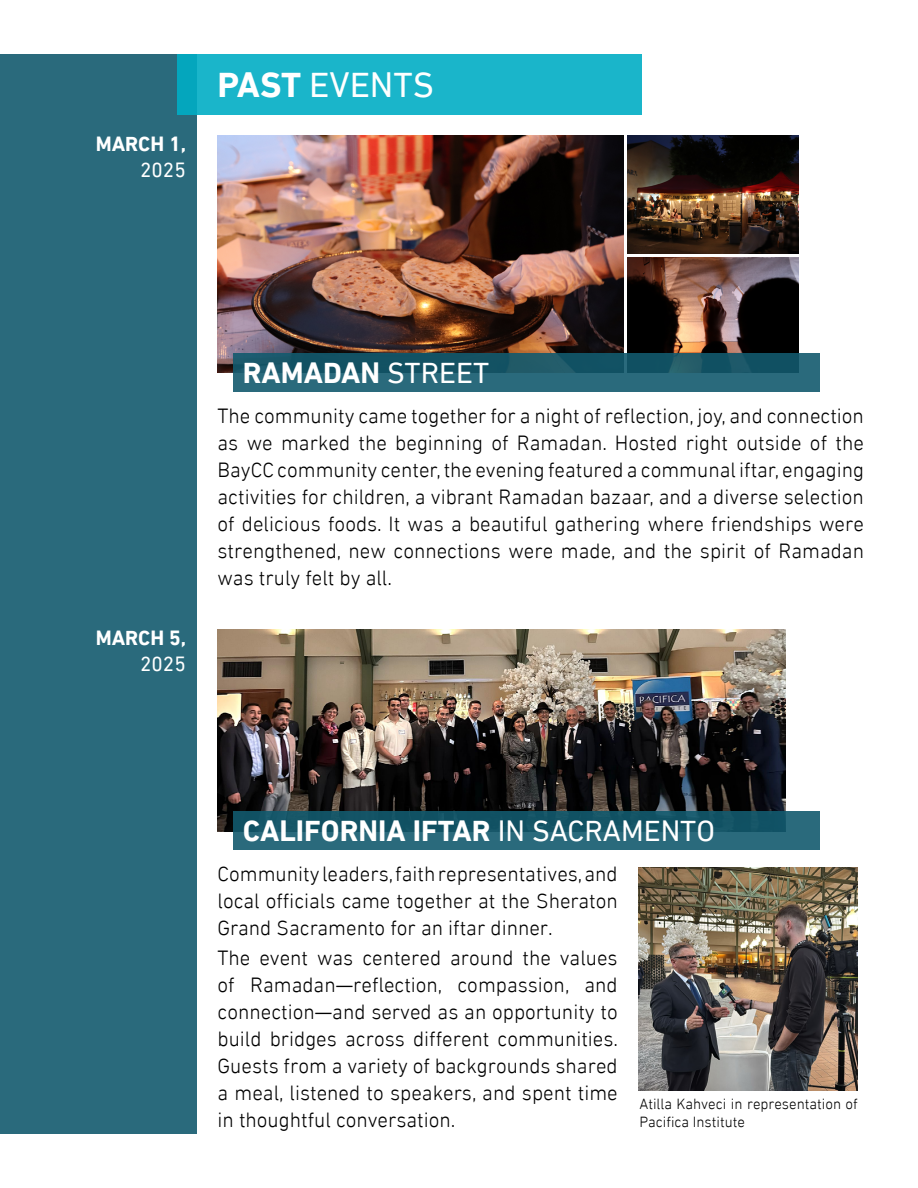
<style>
.page{position:relative;width:918px;height:1188px;background:#fff}
.page>*{position:absolute;margin:0;border:0;box-sizing:border-box;transform-origin:0 0}
.t1{font:36px "DIN Next LT Arabic";color:#fff}
.t2{font:700 30px "DIN Next LT Arabic";color:#fff}
.t3{font:21px/27px "ntaqat";color:#000;text-align:justify}
.t4{font:700 21px "DIN Next LT Arabic";color:#fff}
.t5{font:21px "DIN Next LT Arabic";color:#fff}
.t6{font:15px/18px "ntaqat";color:#000}
.s1{font-weight:700}
.s2{font-weight:400}
</style>
<div class="page">
<div style="left:0;top:54px;width:197px;height:1080px;background:#2a6a7c"></div>
<div style="left:177px;top:54px;width:464px;height:60px;background:#1ab5ca"></div>
<img style="left:218px;top:136px;width:406px;height:236px">
<img style="left:628px;top:136px;width:170px;height:118px">
<img style="left:628px;top:258px;width:170px;height:95px">
<svg style="left:233px;top:353px;width:587px;height:39px;fill:#2a6a7c"></svg>
<img style="left:218px;top:630px;width:568px;height:202px">
<svg style="left:233px;top:811px;width:587px;height:39px"></svg>
<img style="left:638px;top:868px;width:220px;height:222px">
<p class="t4" style="left:96px;top:132px;width:92px">MARCH 1,</p>
<p class="t5" style="left:140px;top:157px;width:47px">2025</p>
<h1 class="t1" style="left:218px;top:64px;width:218px"><span class="s1">PAST</span> EVENTS</h1>
<p class="t4" style="left:96px;top:626px;width:92px">MARCH 5,</p>
<p class="t5" style="left:140px;top:651px;width:47px">2025</p>
<h2 class="t2" style="left:243px;top:355px;width:248px">RAMADAN <span class="s2">STREET</span></h2>
<p class="t3" style="left:218px;top:402px;width:648px">The community came together for a night of reflection, joy, and connection as we marked the beginning of Ramadan. Hosted right outside of the BayCC community center, the evening featured a communal iftar, engaging activities for children, a vibrant Ramadan bazaar, and a diverse selection of delicious foods. It was a beautiful gathering where friendships were strengthened, new connections were made, and the spirit of Ramadan was truly felt by all.</p>
<h2 class="t2" style="left:243px;top:813px;width:474px">CALIFORNIA IFTAR <span class="s2">IN SACRAMENTO</span></h2>
<p class="t3" style="left:218px;top:860px;width:402px">Community leaders, faith representatives, and local officials came together at the Sheraton Grand Sacramento for an iftar dinner.</p>
<p class="t3" style="left:218px;top:944px;width:402px">The event was centered around the values of Ramadan—reflection, compassion, and connection—and served as an opportunity to build bridges across different communities.<br>Guests from a variety of backgrounds shared a meal, listened to speakers, and spent time in thoughtful conversation.</p>
<p class="t6" style="left:640px;top:1095px;width:220px">Atilla Kahveci in representation of<br>Pacifica Institute</p>
</div>
